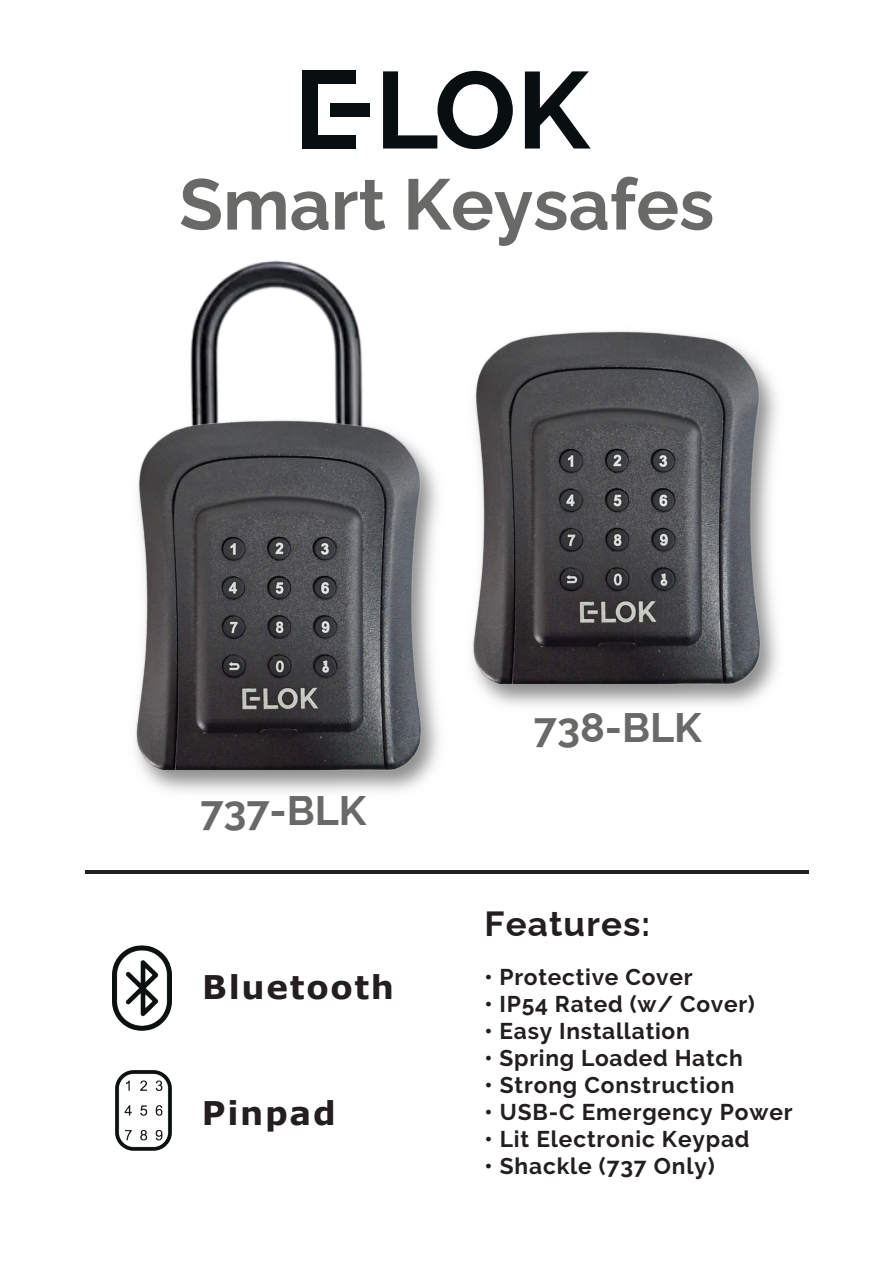
<style>
.page{position:relative;width:894px;height:1264px;background:#fff}
.page>*{position:absolute;margin:0;border:0;box-sizing:border-box;transform-origin:0 0}
.t1{font:700 71.55px "Raleway";color:#696968}
.t2{font:700 41.1px "Raleway";color:#696968}
.t3{font:700 34.95px "Raleway";letter-spacing:.035em;color:#231f20}
.t4{font:700 32.55px "Verdana Pro";letter-spacing:.05em;color:#231f20}
.t5{font:700 22.65px "Raleway";letter-spacing:.035em;color:#231f20}
</style>
<div class="page">
<img style="left:113px;top:945px;width:58px;height:85px">
<img style="left:115px;top:1070px;width:57px;height:80px">
<hr style="left:85px;top:870px;width:723px;height:3px;background:#231f20">
<div style="left:303px;top:71px;width:53px;height:13px;background:#090f10"></div>
<div style="left:303px;top:83px;width:14px;height:53px;background:#090f10"></div>
<div style="left:303px;top:135px;width:53px;height:13px;background:#090f10"></div>
<div style="left:331px;top:103px;width:38px;height:13px;background:#090f10"></div>
<svg style="left:383px;top:71px;width:129px;height:78px"></svg>
<svg style="left:524px;top:71px;width:66px;height:77px"></svg>
<img style="left:190px;top:260px;width:173px;height:151px">
<img style="left:135px;top:411px;width:304px;height:381px">
<img style="left:472px;top:331px;width:306px;height:375px">
<h1 class="t1" style="left:179px;top:162px;width:536px">Smart Keysafes</h1>
<p class="t2" style="left:200px;top:786px;width:167px">737-BLK</p>
<p class="t2" style="left:533px;top:703px;width:169px">738-BLK</p>
<p class="t3" style="left:484px;top:903px;width:167px">Features:</p>
<p class="t4" style="left:202px;top:966px;width:193px">Bluetooth</p>
<p class="t5" style="left:484px;top:963px;width:209px">• Protective Cover</p>
<h2 class="t5" style="left:484px;top:990px;width:272px">• IP54 Rated (w/ Cover)</h2>
<h2 class="t5" style="left:484px;top:1017px;width:207px">• Easy Installation</h2>
<p class="t5" style="left:484px;top:1044px;width:260px">• Spring Loaded Hatch</p>
<p class="t5" style="left:484px;top:1071px;width:251px">• Strong Construction</p>
<h3 class="t5" style="left:484px;top:1098px;width:309px">• USB-C Emergency Power</h3>
<h3 class="t5" style="left:484px;top:1125px;width:266px">• Lit Electronic Keypad</h3>
<h3 class="t5" style="left:484px;top:1152px;width:232px">• Shackle (737 Only)</h3>
<p class="t4" style="left:202px;top:1091px;width:135px">Pinpad</p>
</div>
